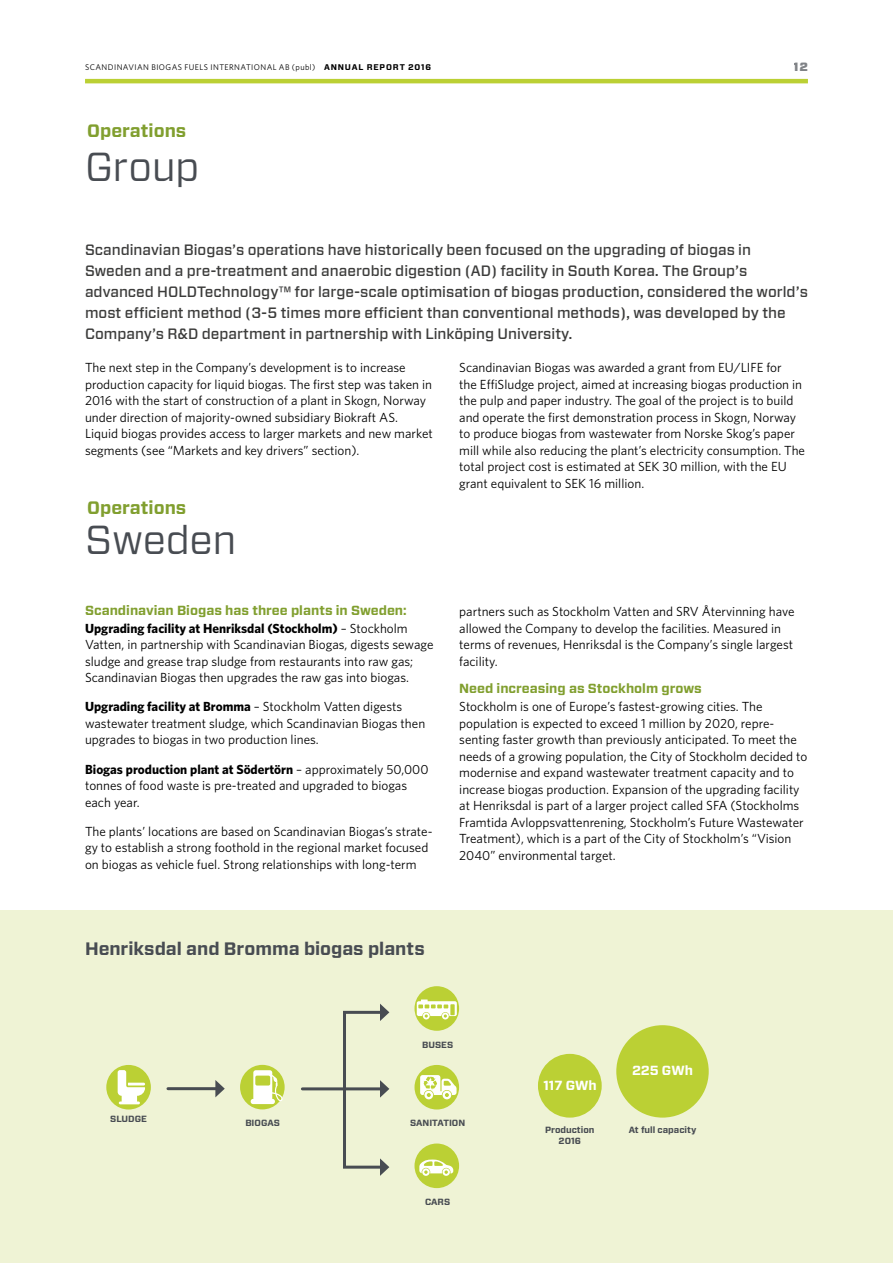
<style>
.page{position:relative;width:893px;height:1263px;background:#fff}
.page>*{position:absolute;margin:0;border:0;box-sizing:border-box;transform-origin:0 0}
.t1{font:40.5px "Forza";letter-spacing:-.01em;color:#484c52}
.t2{font:700 18px "Forza";letter-spacing:-.005em;color:#484c52}
.t3{font:700 18px "Forza";color:#819f2f}
.t4{font:500 15px/21px "Forza";color:#3c3c3b}
.t5{font:13.2px/16.5px "Whitney";color:#000}
.t6{font:700 13.2px "Forza";color:#819f2f}
.t7{font:700 13.2px "Forza";color:#fff}
.t8{font:900 12px "Forza";color:#484c52}
.t9{font:700 9px/10.8px "Forza";color:#484c52;text-align:center}
.t10{font:8.25px "Whitney";letter-spacing:.05em;color:#000}
.s1{font-family:"Forza";font-weight:700}
.s2{font-weight:700}
</style>
<div class="page">
<hr style="left:85px;top:79px;width:723px;height:4px;background:#bbd034">
<div style="left:0;top:911px;width:893px;height:352px;background:#eff3d5"></div>
<div style="left:106px;top:1065px;width:45px;height:44px;background:#bbd034;border-radius:50%"></div>
<svg style="left:118px;top:1070px;width:27px;height:34px"></svg>
<div style="left:240px;top:1065px;width:45px;height:44px;background:#bbd034;border-radius:50%"></div>
<svg style="left:251px;top:1070px;width:32px;height:34px"></svg>
<div style="left:414px;top:986px;width:45px;height:45px;background:#bbd034;border-radius:50%"></div>
<svg style="left:417px;top:999px;width:40px;height:20px"></svg>
<div style="left:414px;top:1065px;width:45px;height:44px;background:#bbd034;border-radius:50%"></div>
<svg style="left:420px;top:1075px;width:37px;height:24px"></svg>
<div style="left:414px;top:1143px;width:45px;height:45px;background:#bbd034;border-radius:50%"></div>
<svg style="left:419px;top:1159px;width:34px;height:17px"></svg>
<hr style="left:168px;top:1087px;width:50px;height:3px;background:#484c52">
<svg style="left:215px;top:1080px;width:10px;height:17px"></svg>
<hr style="left:302px;top:1087px;width:81px;height:3px;background:#484c52">
<svg style="left:384px;top:1084px;width:5px;height:10px"></svg>
<div style="left:343px;top:1011px;width:41px;height:157px;border:3px solid #484c52"></div>
<svg style="left:380px;top:1158px;width:9px;height:18px"></svg>
<svg style="left:380px;top:1004px;width:9px;height:17px"></svg>
<div style="left:538px;top:1054px;width:64px;height:63px;background:#bbd034;border-radius:50%"></div>
<div style="left:616px;top:1025px;width:93px;height:92px;background:#bbd034;border-radius:50%"></div>
<p class="t10" style="left:85px;top:62px;width:348px">SCANDINAVIAN BIOGAS FUELS INTERNATIONAL AB (publ) <span class="s1">ANNUAL REPORT 2016</span></p>
<p class="t8" style="left:794px;top:59px;width:16px">12</p>
<h2 class="t3" style="left:87px;top:119px;width:101px">Operations</h2>
<h1 class="t1" style="left:85px;top:140px;width:116px">Group</h1>
<p class="t4" style="left:85px;top:240px;width:724px">Scandinavian Biogas’s operations have historically been focused on the upgrading of biogas in Sweden and a pre-treatment and anaerobic digestion (AD) facility in South Korea. The Group’s advanced HOLDTechnology™ for large-scale optimisation of biogas production, considered the world’s most efficient method (3-5 times more efficient than conventional methods), was developed by the Company’s R&amp;D department in partnership with Linköping University.</p>
<p class="t5" style="left:85px;top:359px;width:349px">The next step in the Company’s development is to increase production capacity for liquid biogas. The first step was taken in 2016 with the start of construction of a plant in Skogn, Norway under direction of majority-owned subsidiary Biokraft AS.<br>Liquid biogas provides access to larger markets and new market segments (see “Markets and key drivers” section).</p>
<p class="t5" style="left:459px;top:359px;width:347px">Scandinavian Biogas was awarded a grant from EU/LIFE for<br>the EffiSludge project, aimed at increasing biogas production in the pulp and paper industry. The goal of the project is to build and operate the first demonstration process in Skogn, Norway to produce biogas from wastewater from Norske Skog’s paper mill while also reducing the plant’s electricity consumption. The total project cost is estimated at SEK 30 million, with the EU grant equivalent to SEK 16 million.</p>
<h2 class="t3" style="left:87px;top:495px;width:101px">Operations</h2>
<h1 class="t1" style="left:85px;top:512px;width:153px">Sweden</h1>
<p class="t6" style="left:85px;top:601px;width:323px">Scandinavian Biogas has three plants in Sweden:</p>
<p class="t5" style="left:85px;top:619px;width:350px"><span class="s2">Upgrading facility at Henriksdal (Stockholm)</span> – Stockholm Vatten, in partnership with Scandinavian Biogas, digests sewage sludge and grease trap sludge from restaurants into raw gas; Scandinavian Biogas then upgrades the raw gas into biogas.</p>
<p class="t5" style="left:85px;top:698px;width:342px"><span class="s2">Upgrading facility at Bromma</span> – Stockholm Vatten digests wastewater treatment sludge, which Scandinavian Biogas then upgrades to biogas in two production lines.</p>
<p class="t5" style="left:85px;top:760px;width:345px"><span class="s2">Biogas production plant at Södertörn</span> – approximately 50,000 tonnes of food waste is pre-treated and upgraded to biogas each year.</p>
<p class="t5" style="left:85px;top:823px;width:349px">The plants’ locations are based on Scandinavian Biogas’s strate&shy;gy to establish a strong foothold in the regional market focused on biogas as vehicle fuel. Strong relationships with long-term</p>
<p class="t5" style="left:459px;top:603px;width:337px">partners such as Stockholm Vatten and SRV Återvinning have allowed the Company to develop the facilities. Measured in terms of revenues, Henriksdal is the Company’s single largest facility.</p>
<p class="t6" style="left:459px;top:680px;width:244px">Need increasing as Stockholm grows</p>
<p class="t5" style="left:459px;top:698px;width:350px">Stockholm is one of Europe’s fastest-growing cities. The population is expected to exceed 1 million by 2020, repre&shy;senting faster growth than previously anticipated. To meet the needs of a growing population, the City of Stockholm decided to modernise and expand wastewater treatment capacity and to increase biogas production. Expansion of the upgrading facility at Henriksdal is part of a larger project called SFA (Stockholms Framtida Avloppsvattenrening, Stockholm’s Future Wastewater Treatment), which is a part of the City of Stockholm’s “Vision 2040” environmental target.</p>
<h2 class="t2" style="left:85px;top:937px;width:341px">Henriksdal and Bromma biogas plants</h2>
<p class="t9" style="left:110px;top:1113px;width:38px">SLUDGE</p>
<p class="t9" style="left:245px;top:1118px;width:36px">BIOGAS</p>
<p class="t9" style="left:422px;top:1039px;width:33px">BUSES</p>
<p class="t9" style="left:410px;top:1118px;width:57px">SANITATION</p>
<p class="t9" style="left:425px;top:1196px;width:27px">CARS</p>
<p class="t7" style="left:543px;top:1076px;width:55px">117 GWh</p>
<p class="t9" style="left:545px;top:1124px;width:51px">Production<br>2016</p>
<p class="t7" style="left:632px;top:1062px;width:62px">225 GWh</p>
<p class="t9" style="left:629px;top:1124px;width:69px">At full capacity</p>
</div>
